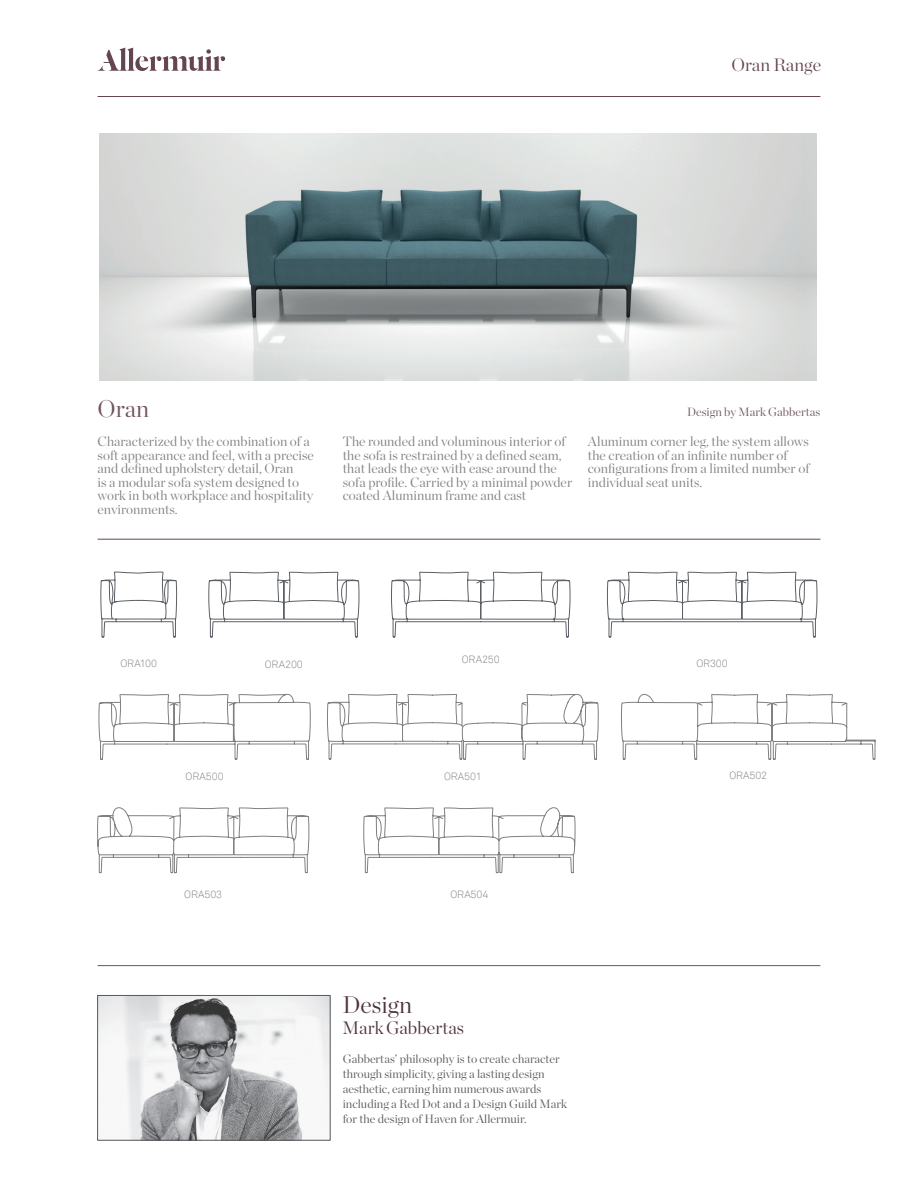
<style>
.page{position:relative;width:918px;height:1188px;background:#fff}
.page>*{position:absolute;margin:0;border:0;box-sizing:border-box;transform-origin:0 0}
.t1{font:300 24px "Chronicle Display";color:#4f323e}
.t2{font:300 24px "Chronicle Display";color:#70535c}
.t3{font:300 18px "Chronicle Display";color:#4f323e}
.t4{font:300 18px "Chronicle Display";color:#654650}
.t5{font:300 13.5px/13.5px "Chronicle Display";color:#808083}
.t6{font:300 12px/15px "Chronicle Display";color:#57585a}
.t7{font:300 12px "Chronicle Display";color:#70535c}
.t8{font:300 10.5px "Akkurat";letter-spacing:-.005em;color:#808285}
</style>
<div class="page">
<img style="left:99px;top:997px;width:229px;height:141px">
<div style="left:97px;top:995px;width:233px;height:145px;border:1px solid #57585a"></div>
<svg style="left:98px;top:48px;width:127px;height:23px"></svg>
<hr style="left:98px;top:96px;width:722px;height:1px;background:#654650">
<hr style="left:98px;top:539px;width:722px;height:1px;background:#654650">
<hr style="left:98px;top:965px;width:722px;height:1px;background:#70535c">
<img style="left:100px;top:134px;width:717px;height:247px">
<svg style="left:607px;top:571px;width:210px;height:66px"></svg>
<svg style="left:621px;top:694px;width:254px;height:66px"></svg>
<svg style="left:97px;top:538px;width:502px;height:335px"></svg>
<h2 class="t4" style="left:732px;top:51px;width:91px">Oran Range</h2>
<h1 class="t2" style="left:98px;top:390px;width:53px">Oran</h1>
<p class="t5" style="left:98px;top:434px;width:218px">Characterized by the combination of a soft appearance and feel, with a precise and defined upholstery detail, Oran<br>is a modular sofa system designed to work in both workplace and hospitality environments.</p>
<p class="t7" style="left:687px;top:403px;width:135px">Design by Mark Gabbertas</p>
<p class="t5" style="left:343px;top:434px;width:231px">The rounded and voluminous interior of the sofa is restrained by a defined seam, that leads the eye with ease around the sofa profile. Carried by a minimal powder coated Aluminum frame and cast</p>
<p class="t5" style="left:588px;top:434px;width:223px">Aluminum corner leg, the system allows the creation of an infinite number of configurations from a limited number of individual seat units.</p>
<p class="t8" style="left:120px;top:657px;width:38px">ORA100</p>
<p class="t8" style="left:265px;top:658px;width:40px">ORA200</p>
<p class="t8" style="left:462px;top:654px;width:39px">ORA250</p>
<p class="t8" style="left:697px;top:657px;width:33px">OR300</p>
<p class="t8" style="left:186px;top:770px;width:40px">ORA500</p>
<p class="t8" style="left:444px;top:770px;width:39px">ORA501</p>
<p class="t8" style="left:729px;top:769px;width:39px">ORA502</p>
<p class="t8" style="left:184px;top:889px;width:40px">ORA503</p>
<p class="t8" style="left:450px;top:889px;width:40px">ORA504</p>
<h1 class="t1" style="left:342px;top:986px;width:71px">Design</h1>
<h2 class="t3" style="left:342px;top:1014px;width:123px">MarkGabbertas</h2>
<p class="t6" style="left:343px;top:1050px;width:226px">Gabbertas’ philosophy is to create character through simplicity, giving a lasting design aesthetic, earning him numerous awards including a Red Dot and a Design Guild Mark for the design of Haven for Allermuir.</p>
</div>
